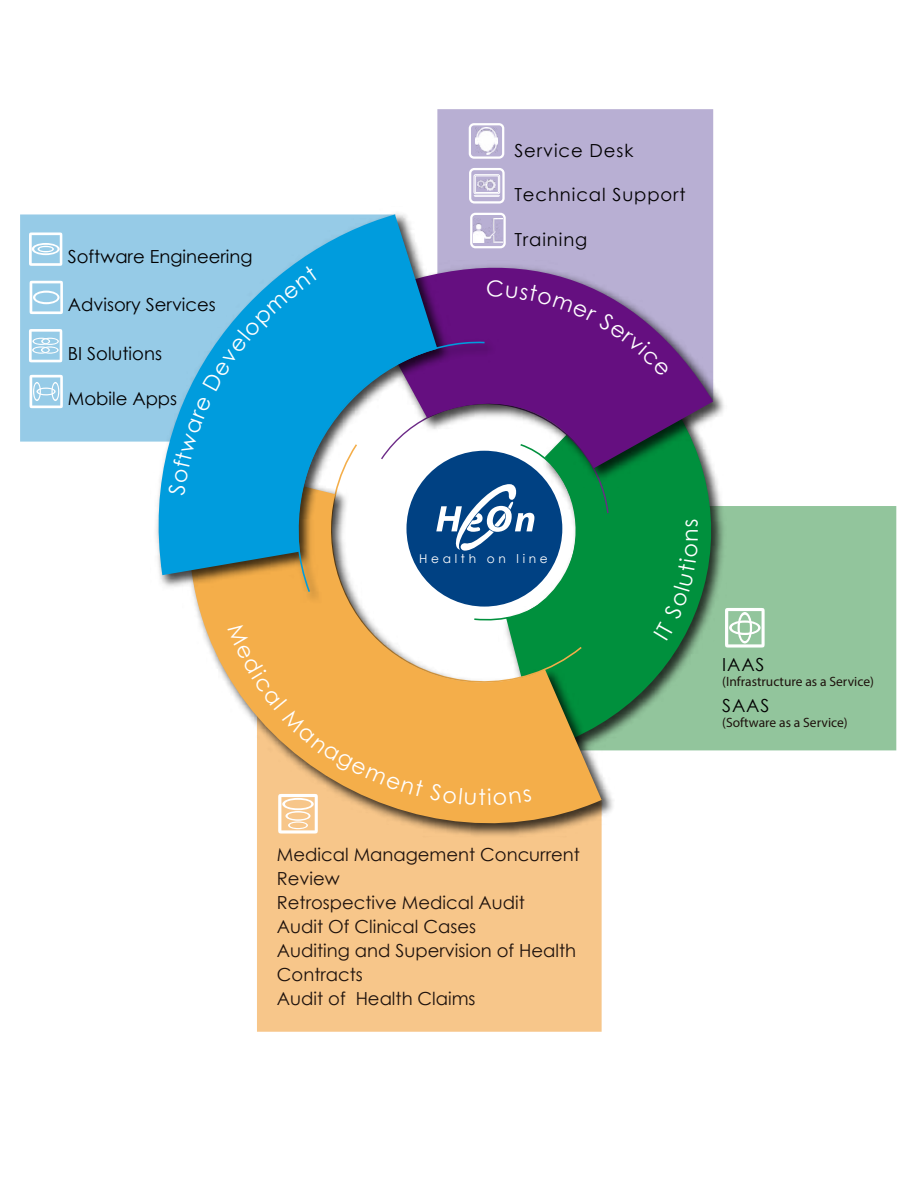
<style>
.page{position:relative;width:918px;height:1188px;background:#fff}
.page>*{position:absolute;margin:0;border:0;box-sizing:border-box;transform-origin:0 0}
.t1{font:22.05px "Century Gothic";color:#fff}
.t2{font:18px/24px "Century Gothic";color:#1e120d}
.t3{font:18px "Century Gothic";color:#010001}
.t4{font:18px "Century Gothic";letter-spacing:.05em;color:#010001}
.t5{font:13.5px "Myriad Pro";color:#1e120d}
.t6{font:12.15px "Century Gothic";letter-spacing:.3em;color:#fff}
</style>
<div class="page">
<div style="left:257px;top:888px;width:345px;height:144px;background:#f7c68a"></div>
<div style="left:772px;top:506px;width:124px;height:244px;background:#92c59c"></div>
<div style="left:437px;top:109px;width:276px;height:124px;background:#b8afd3"></div>
<div style="left:20px;top:214px;width:115px;height:228px;background:#96cbe7"></div>
<svg style="left:698px;top:487px;width:74px;height:263px;fill:#92c59c"></svg>
<img style="left:698px;top:261px;width:26px;height:226px">
<svg style="left:503px;top:233px;width:210px;height:235px;fill:#b8afd3"></svg>
<div style="left:257px;top:834px;width:345px;height:54px;background:#f7c68a"></div>
<img style="left:159px;top:207px;width:344px;height:380px">
<svg style="left:135px;top:214px;width:302px;height:361px;fill:#96cbe7"></svg>
<svg style="left:30px;top:375px;width:33px;height:33px"></svg>
<svg style="left:725px;top:608px;width:40px;height:40px"></svg>
<svg style="left:29px;top:329px;width:33px;height:33px"></svg>
<svg style="left:29px;top:232px;width:33px;height:34px"></svg>
<svg style="left:30px;top:281px;width:33px;height:33px"></svg>
<div style="left:470px;top:213px;width:36px;height:35px;border:2px solid #fff;border-radius:4px"></div>
<img style="left:474px;top:219px;width:28px;height:23px">
<div style="left:469px;top:123px;width:35px;height:36px;border:2px solid #fff;border-radius:4px"></div>
<img style="left:475px;top:127px;width:23px;height:28px">
<div style="left:469px;top:168px;width:36px;height:36px;border:2px solid #fff;border-radius:4px"></div>
<img style="left:478px;top:180px;width:17px;height:10px">
<div style="left:475px;top:176px;width:24px;height:17px;border:1px solid #fff"></div>
<div style="left:474px;top:174px;width:26px;height:20px;border:1px solid #fff;border-radius:2px"></div>
<svg style="left:474px;top:195px;width:26px;height:2px"></svg>
<svg style="left:168px;top:265px;width:530px;height:569px"></svg>
<p class="t3" style="left:68px;top:244px;width:186px">Software Engineering</p>
<p class="t3" style="left:68px;top:292px;width:150px">Advisory Services</p>
<p class="t3" style="left:68px;top:341px;width:96px">BI Solutions</p>
<p class="t3" style="left:68px;top:386px;width:111px">Mobile Apps</p>
<p class="t4" style="left:514px;top:138px;width:120px">Service Desk</p>
<p class="t4" style="left:514px;top:182px;width:173px">Technical Support</p>
<p class="t4" style="left:514px;top:227px;width:74px">Training</p>
<p class="t6" style="left:419px;top:550px;width:130px">Health on line</p>
<p class="t1" style="left:479px;top:782px;width:9px">t</p>
<p class="t2" style="left:277px;top:843px;width:304px">Medical Management Concurrent<br>Review<br>Retrospective Medical Audit<br>Audit Of Clinical Cases<br>Auditing and Supervision of Health<br>Contracts<br>Audit of Health Claims</p>
<p class="t3" style="left:722px;top:652px;width:44px">IAAS</p>
<p class="t3" style="left:722px;top:693px;width:49px">SAAS</p>
<p class="t5" style="left:722px;top:673px;width:153px">(Infrastructure as a Service)</p>
<p class="t5" style="left:722px;top:715px;width:127px">(Software as a Service)</p>
</div>
